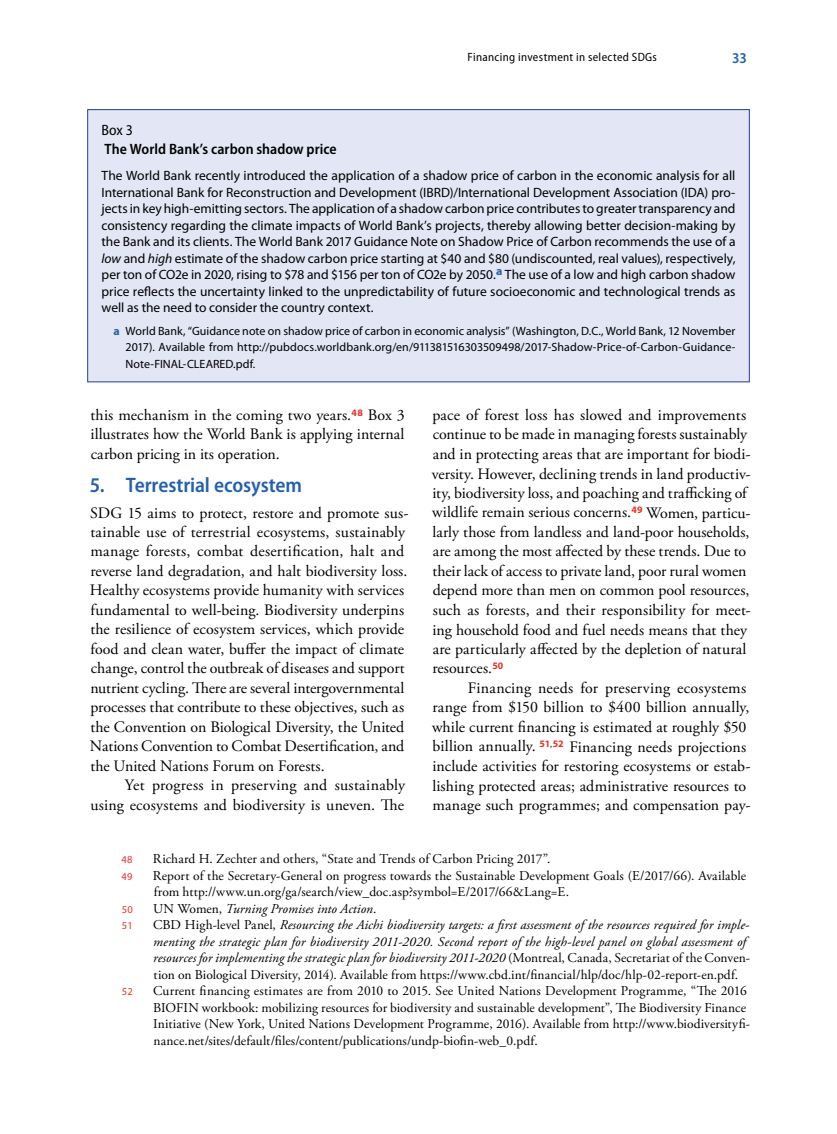
<style>
.page{position:relative;width:837px;height:1134px;background:#fff}
.page>*{position:absolute;margin:0;border:0;box-sizing:border-box;transform-origin:0 0}
.t1{font:600 semi-condensed 21px "Myriad Pro";letter-spacing:-.005em;color:#2460ad}
.t2{font:15.9px/19.5px "Adobe Garamond Pro";color:#000}
.t3{font:600 semi-condensed 15px "Myriad Pro";letter-spacing:.005em;color:#000}
.t4{font:semi-condensed 15px "Myriad Pro";color:#000}
.t5{font:600 semi-condensed 15px "Myriad Pro";color:#2460ad}
.t6{font:13.5px/16.5px "Myriad Pro";color:#000;text-align:justify}
.t7{font:13.5px/16.5px "Adobe Garamond Pro";letter-spacing:.005em;color:#000}
.t8{font:italic 13.5px/16.5px "Adobe Garamond Pro";letter-spacing:.005em;color:#000}
.t9{font:12px/16.5px "Myriad Pro";letter-spacing:.01em;color:#000;text-align:justify}
.t10{font:semi-condensed 12px "Myriad Pro";letter-spacing:.03em;color:#000}
.t11{font:10.5px "Myriad Pro";color:#e33226}
.s1{font-style:italic}
.s2{font-weight:700;color:#2460ad}
.s3{font-style:normal}
</style>
<div class="page">
<div style="left:88px;top:110px;width:661px;height:272px;background:#e3e6f4"></div>
<div style="left:87px;top:109px;width:663px;height:273px;border:1px solid #25408f"></div>
<p class="t10" style="left:468px;top:50px;width:191px">Financing investment in selected SDGs</p>
<p class="t5" style="left:732px;top:50px;width:16px">33</p>
<p class="t4" style="left:102px;top:122px;width:33px">Box 3</p>
<p class="t3" style="left:104px;top:141px;width:234px">The World Bank’s carbon shadow price</p>
<p class="t6" style="left:102px;top:168px;width:636px">The World Bank recently introduced the application of a shadow price of carbon in the economic analysis for all International Bank for Reconstruction and Development (IBRD)/International Development Association (IDA) pro&shy;jects in key high-emitting sectors. The application of a shadow carbon price contributes to greater transparency and consistency regarding the climate impacts of World Bank’s projects, thereby allowing better decision-making by the Bank and its clients. The World Bank 2017 Guidance Note on Shadow Price of Carbon recommends the use of a <span class="s1">low</span> and <span class="s1">high</span> estimate of the shadow carbon price starting at $40 and $80 (undiscounted, real values), respectively, per ton of CO2e in 2020, rising to $78 and $156 per ton of CO2e by 2050.<sup>a</sup> The use of a low and high carbon shadow price reflects the uncertainty linked to the unpredictability of future socioeconomic and technological trends as well as the need to consider the country context.</p>
<p class="t9" style="left:126px;top:323px;width:611px;text-indent:-12px"><span class="s2">a</span> World Bank, “Guidance note on shadow price of carbon in economic analysis” (Washington, D.C., World Bank, 12 November 2017). Available from http://pubdocs.worldbank.org/en/911381516303509498/2017-Shadow-Price-of-Carbon-Guidance-Note-FINAL-CLEARED.pdf.</p>
<p class="t2" style="left:90px;top:406px;width:316px;text-align:justify">this mechanism in the coming two years.<sup>48</sup> Box 3 illustrates how the World Bank is applying internal carbon pricing in its operation.</p>
<h1 class="t1" style="left:90px;top:473px;width:214px">5. Terrestrial ecosystem</h1>
<p class="t2" style="left:90px;top:503px;width:320px">SDG 15 aims to protect, restore and promote sus&shy;tainable use of terrestrial ecosystems, sustainably manage forests, combat desertification, halt and reverse land degradation, and halt biodiversity loss.<br>Healthy ecosystems provide humanity with services fundamental to well-being. Biodiversity underpins the resilience of ecosystem services, which provide food and clean water, buffer the impact of climate change, control the outbreak of diseases and support nutrient cycling. There are several intergovernmental processes that contribute to these objectives, such as the Convention on Biological Diversity, the United Nations Convention to Combat Desertification, and the United Nations Forum on Forests.</p>
<p class="t2" style="left:90px;top:776px;width:316px;text-align:right">Yet progress in preserving and sustainably using ecosystems and biodiversity is uneven. The</p>
<p class="t2" style="left:432px;top:406px;width:320px">pace of forest loss has slowed and improvements continue to be made in managing forests sustainably and in protecting areas that are important for biodi&shy;versity. However, declining trends in land productiv&shy;ity, biodiversity loss, and poaching and trafficking of wildlife remain serious concerns.<sup>49</sup> Women, particu&shy;larly those from landless and land-poor households, are among the most affected by these trends. Due to their lack of access to private land, poor rural women depend more than men on common pool resources, such as forests, and their responsibility for meet&shy;ing household food and fuel needs means that they are particularly affected by the depletion of natural resources.<sup>50</sup></p>
<p class="t2" style="left:432px;top:679px;width:320px;text-indent:36px">Financing needs for preserving ecosystems range from $150 billion to $400 billion annually, while current financing is estimated at roughly $50 billion annually. <sup>51</sup><sup>,</sup><sup>52</sup> Financing needs projections include activities for restoring ecosystems or estab&shy;lishing protected areas; administrative resources to manage such programmes; and compensation pay-</p>
<p class="t11" style="left:122px;top:854px;width:12px">48</p>
<p class="t7" style="left:153px;top:851px;width:399px">Richard H. Zechter and others, “State and Trends of Carbon Pricing 2017”.</p>
<p class="t11" style="left:122px;top:870px;width:12px">49</p>
<p class="t7" style="left:153px;top:868px;width:595px">Report of the Secretary-General on progress towards the Sustainable Development Goals (E/2017/66). Available from http://www.un.org/ga/search/view_doc.asp?symbol=E/2017/66&amp;Lang=E.</p>
<p class="t11" style="left:122px;top:903px;width:12px">50</p>
<p class="t8" style="left:153px;top:901px;width:225px"><span class="s3">UN Women,</span> Turning Promises into Action<span class="s3">.</span></p>
<p class="t11" style="left:122px;top:920px;width:12px">51</p>
<p class="t8" style="left:153px;top:917px;width:598px"><span class="s3">CBD High-level Panel,</span> Resourcing the Aichi biodiversity targets: a first assessment of the resources required for imple&shy;menting the strategic plan for biodiversity 2011-2020. Second report of the high-level panel on global assessment of resources for implementing the strategic plan for biodiversity 2011-2020 <span class="s3">(Montreal, Canada, Secretariat of the Conven&shy;tion on Biological Diversity, 2014). Available from https://www.cbd.int/financial/hlp/doc/hlp-02-report-en.pdf.</span></p>
<p class="t11" style="left:122px;top:986px;width:12px">52</p>
<p class="t7" style="left:153px;top:983px;width:599px">Current financing estimates are from 2010 to 2015. See United Nations Development Programme, “The 2016<br>BIOFIN workbook: mobilizing resources for biodiversity and sustainable development”, The Biodiversity Finance Initiative (New York, United Nations Development Programme, 2016). Available from http://www.biodiversityfi&shy;nance.net/sites/default/files/content/publications/undp-biofin-web_0.pdf.</p>
</div>
